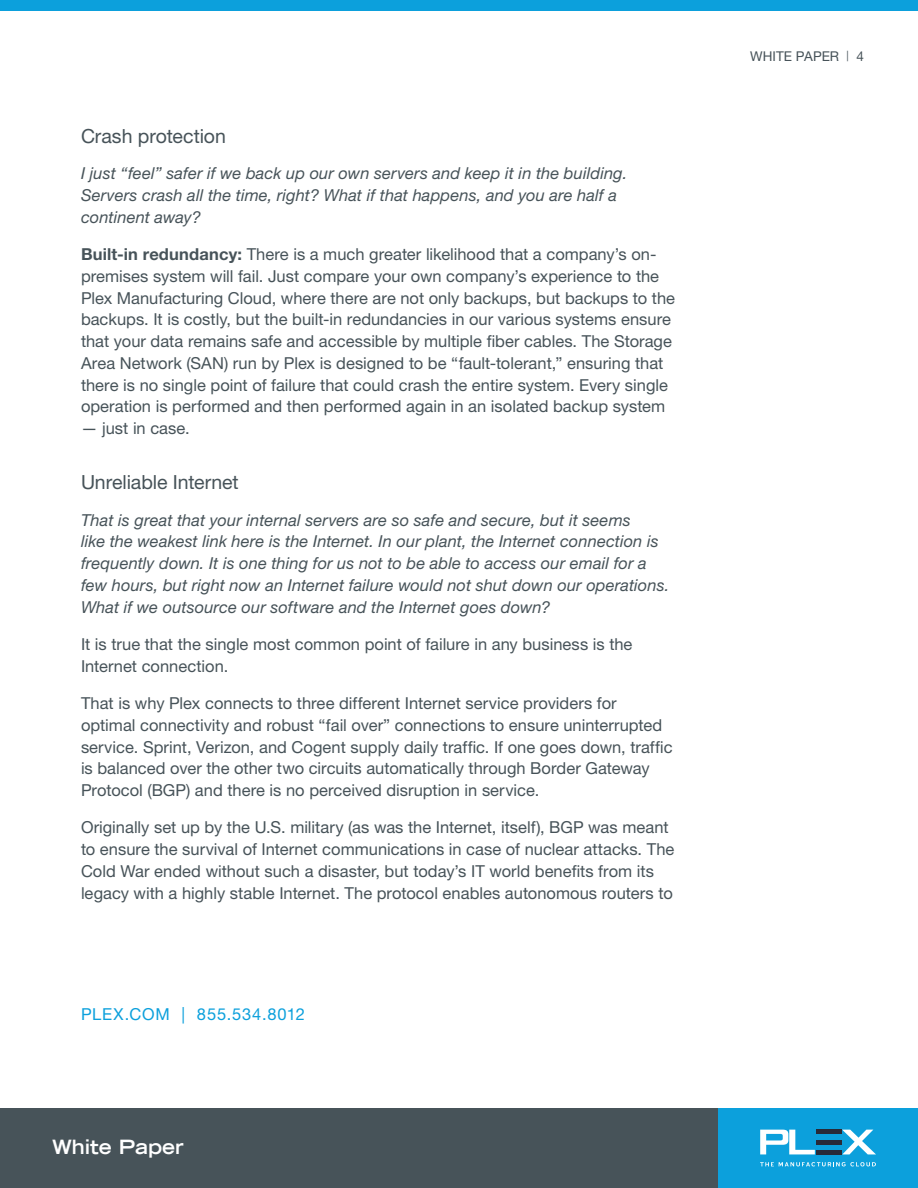
<style>
.page{position:relative;width:918px;height:1188px;background:#fff}
.page>*{position:absolute;margin:0;border:0;box-sizing:border-box;transform-origin:0 0}
.subhead_2{font:19.5px "Helvetica Neue LT Pro";letter-spacing:-.005em;color:#475359}
.t1{font:700 expanded 19.5px "Trade Gothic LT";color:#fff}
.copy{font:16.5px/21.8px "Helvetica Neue LT Pro";color:#475359}
.copy-2{font:italic 16.5px/21.8px "Helvetica Neue LT Pro";letter-spacing:.005em;color:#475359}
.t2{font:16.5px "Helvetica Neue LT Pro";letter-spacing:.05em;color:#0ca0dc}
.t3{font:13.5px "Helvetica Neue LT Pro";letter-spacing:.005em;color:#475359}
.s1{font-weight:700}
.s2{font-size:10.5px}
</style>
<div class="page">
<div style="left:0;top:1108px;width:735px;height:80px;background:#475359"></div>
<div style="left:718px;top:1108px;width:200px;height:80px;background:#0ca0dc"></div>
<svg style="left:760px;top:1130px;width:55px;height:24px"></svg>
<svg style="left:842px;top:1130px;width:34px;height:24px"></svg>
<hr style="left:816px;top:1150px;width:25px;height:4px;background:#282a38">
<hr style="left:816px;top:1130px;width:25px;height:4px;background:#282a38">
<div style="left:816px;top:1140px;width:25px;height:5px;background:#282a38"></div>
<svg style="left:760px;top:1162px;width:116px;height:4px"></svg>
<div style="left:0;top:0;width:918px;height:11px;background:#0ca0dc"></div>
<p class="subhead_2" style="left:81px;top:124px;width:146px">Crash protection</p>
<p class="copy-2" style="left:81px;top:162px;width:548px">I just “feel” safer if we back up our own servers and keep it in the building.<br>Servers crash all the time, right? What if that happens, and you are half a continent away?</p>
<p class="copy" style="left:81px;top:243px;width:596px"><span class="s1">Built-in redundancy:</span> There is a much greater likelihood that a company’s on&shy;premises system will fail. Just compare your own company’s experience to the Plex Manufacturing Cloud, where there are not only backups, but backups to the backups. It is costly, but the built-in redundancies in our various systems ensure that your data remains safe and accessible by multiple fiber cables. The Storage Area Network (SAN) run by Plex is designed to be “fault-tolerant,” ensuring that there is no single point of failure that could crash the entire system. Every single operation is performed and then performed again in an isolated backup system</p>
<p class="copy" style="left:81px;top:417px;width:110px">— just in case.</p>
<p class="subhead_2" style="left:81px;top:470px;width:159px">Unreliable Internet</p>
<p class="copy-2" style="left:81px;top:508px;width:590px">That is great that your internal servers are so safe and secure, but it seems<br>like the weakest link here is the Internet. In our plant, the Internet connection is frequently down. It is one thing for us not to be able to access our email for a few hours, but right now an Internet failure would not shut down our operations.<br>What if we outsource our software and the Internet goes down?</p>
<p class="copy" style="left:81px;top:633px;width:553px">It is true that the single most common point of failure in any business is the<br>Internet connection.</p>
<p class="copy" style="left:81px;top:692px;width:593px">That is why Plex connects to three different Internet service providers for optimal connectivity and robust “fail over” connections to ensure uninterrupted service. Sprint, Verizon, and Cogent supply daily traffic. If one goes down, traffic is balanced over the other two circuits automatically through Border Gateway Protocol (BGP) and there is no perceived disruption in service.</p>
<p class="copy" style="left:81px;top:816px;width:595px">Originally set up by the U.S. military (as was the Internet, itself), BGP was meant to ensure the survival of Internet communications in case of nuclear attacks. The Cold War ended without such a disaster, but today’s IT world benefits from its legacy with a highly stable Internet. The protocol enables autonomous routers to</p>
<p class="t2" style="left:81px;top:1004px;width:226px">PLEX.COM | 855.534.8012</p>
<p class="t1" style="left:52px;top:1134px;width:133px">White Paper</p>
<p class="t3" style="left:750px;top:48px;width:115px">WHITE PAPER <span class="s2">|</span> 4</p>
</div>
